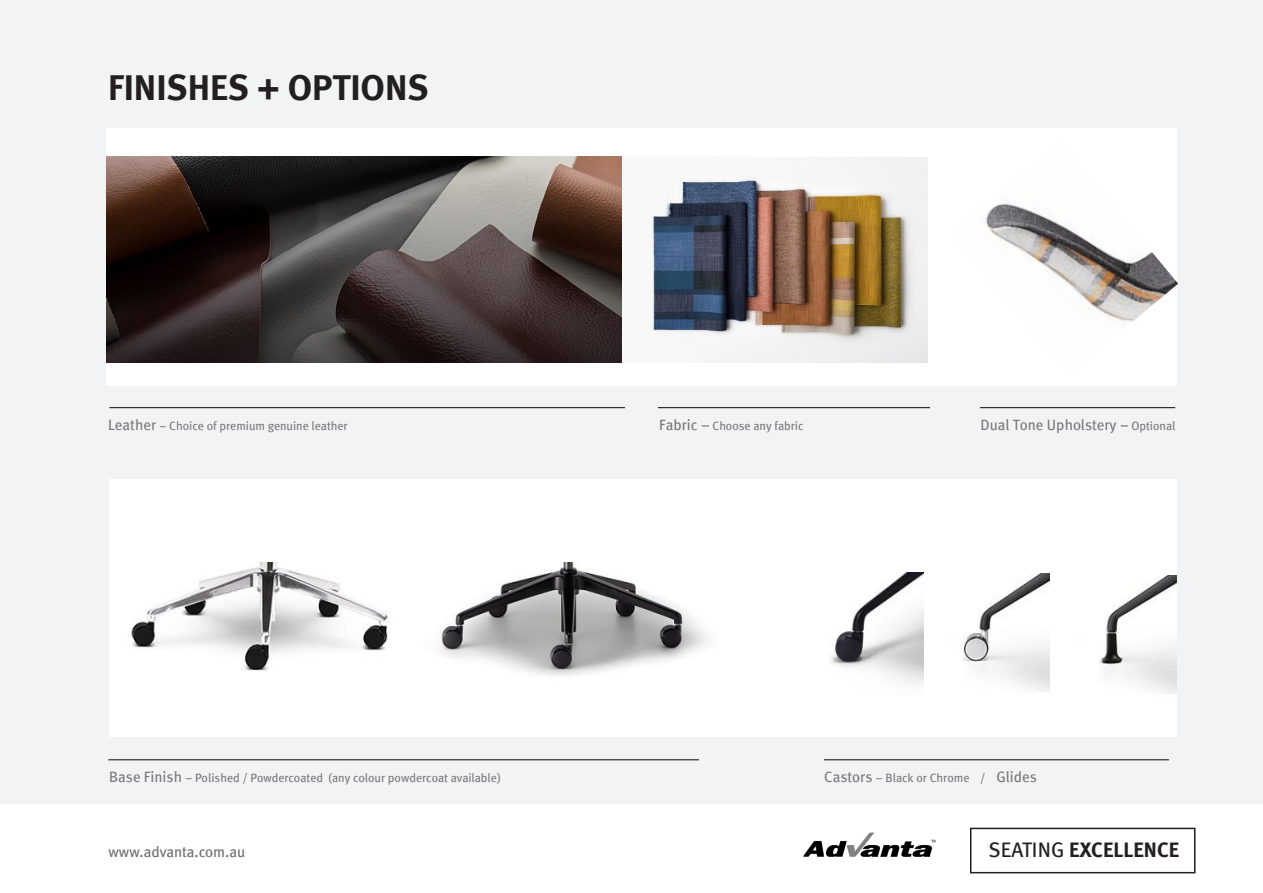
<style>
.page{position:relative;width:1263px;height:893px;background:#fff}
.page>*{position:absolute;margin:0;border:0;box-sizing:border-box;transform-origin:0 0}
.t1{font:36px "Meta Bold LF";color:#231f20}
.t2{font:21px "Meta Bold LF";letter-spacing:.005em;color:#231f20}
.t3{font:15px "Meta Book LF";color:#76787b}
.t4{font:15px "Meta Book LF";color:#6c6d70}
.t5{font:12px "Meta Book LF";color:#76787b}
.s1{font-size:15px}
.s2{font-size:12px}
.s3{font-family:"Meta Book LF"}
</style>
<div class="page">
<div style="left:0;top:0;width:1262px;height:803px;background:#f2f3f4"></div>
<div style="left:109px;top:479px;width:1068px;height:257px;background:#fff"></div>
<div style="left:107px;top:128px;width:1070px;height:257px;background:#fff"></div>
<hr style="left:109px;top:407px;width:1066px;height:1px;background:#231f20">
<hr style="left:108px;top:759px;width:1061px;height:1px;background:#231f20">
<div style="left:625px;top:398px;width:32px;height:53px;background:#f2f3f4"></div>
<div style="left:930px;top:399px;width:49px;height:39px;background:#f2f3f4"></div>
<div style="left:699px;top:744px;width:124px;height:52px;background:#f2f3f4"></div>
<img style="left:830px;top:572px;width:93px;height:112px">
<img style="left:963px;top:573px;width:86px;height:119px">
<img style="left:1099px;top:576px;width:77px;height:118px">
<img style="left:985px;top:200px;width:193px;height:122px">
<img style="left:131px;top:562px;width:576px;height:114px">
<img style="left:621px;top:156px;width:306px;height:207px">
<img style="left:106px;top:156px;width:515px;height:207px">
<img style="left:849px;top:845px;width:7px;height:12px">
<img style="left:856px;top:832px;width:79px;height:25px">
<img style="left:803px;top:840px;width:46px;height:17px">
<div style="left:970px;top:828px;width:225px;height:45px;border:2px solid #231f20"></div>
<p class="t1" style="left:108px;top:66px;width:322px">FINISHES + OPTIONS</p>
<p class="t5" style="left:659px;top:419px;width:146px"><span class="s1">Fabric –</span> Choose any fabric</p>
<p class="t5" style="left:108px;top:419px;width:241px"><span class="s1">Leather</span> – Choice of premium genuine leather</p>
<p class="t3" style="left:980px;top:416px;width:196px">Dual Tone Upholstery – <span class="s2">Optional</span></p>
<p class="t5" style="left:109px;top:770px;width:393px"><span class="s1">Base Finish</span> – Polished / Powdercoated (any colour powdercoat available)</p>
<p class="t5" style="left:824px;top:771px;width:214px"><span class="s1">Castors</span> – Black or Chrome / <span class="s1">Glides</span></p>
<p class="t3" style="left:119px;top:838px;width:139px">www.advanta.com.au</p>
<p class="t4" style="left:109px;top:843px;width:138px">www.advanta.com.au</p>
<h2 class="t2" style="left:988px;top:837px;width:192px"><span class="s3">SEATING</span> EXCELLENCE</h2>
</div>
